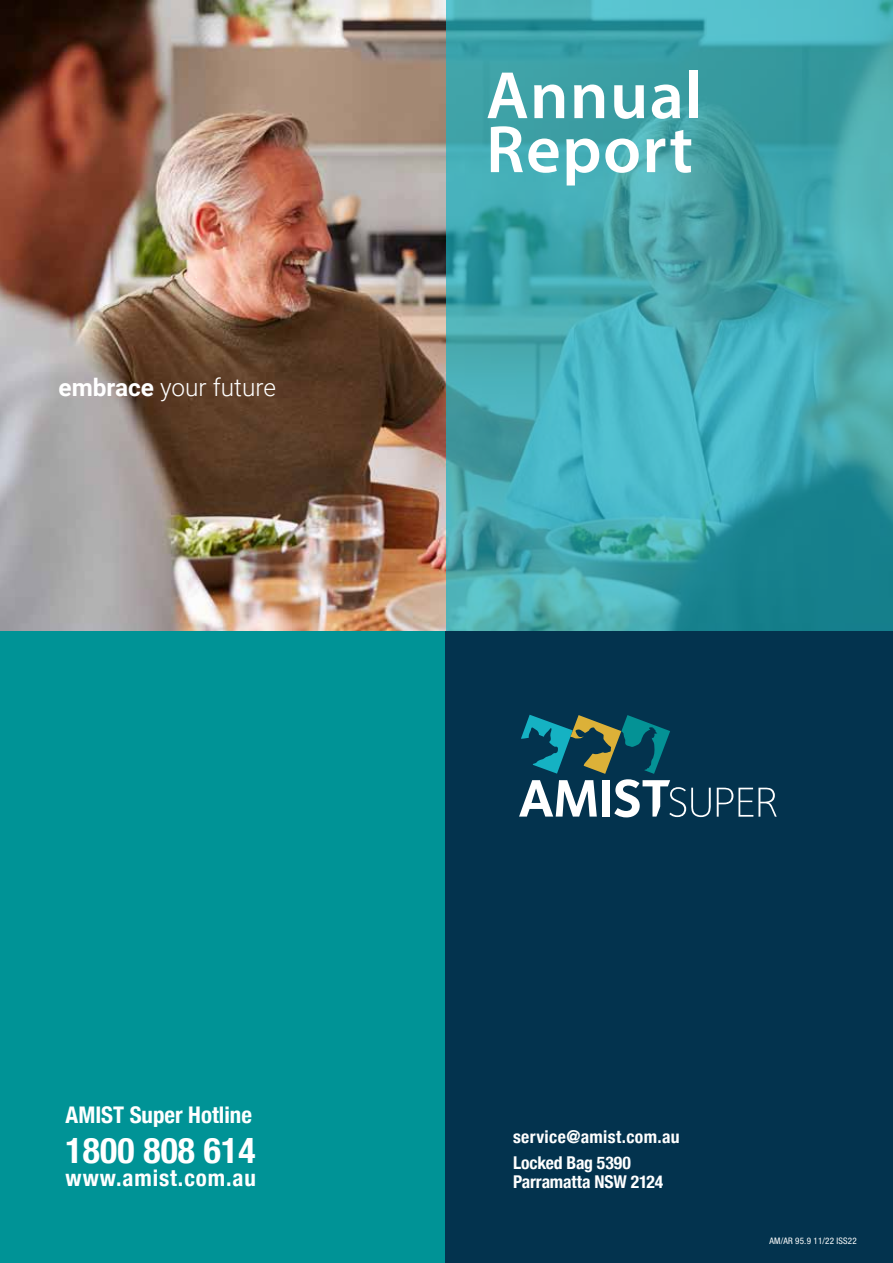
<style>
.page{position:relative;width:893px;height:1263px;background:#fff}
.page>*{position:absolute;margin:0;border:0;box-sizing:border-box;transform-origin:0 0}
.t1{font:600 67.5px/54px "Myriad Pro";letter-spacing:.02em;color:#fff}
.t2{font:700 condensed 35.55px "Helvetica Neue";letter-spacing:.005em;color:#fff}
.t3{font:300 24.45px "Roboto";color:#fff}
.t4{font:700 condensed 22.95px "Helvetica Neue";color:#fff}
.t5{font:700 condensed 22.95px "Helvetica Neue";letter-spacing:.04em;color:#fff}
.t6{font:700 condensed 17.7px/26.7px "Helvetica Neue";letter-spacing:.015em;color:#fff}
.t7{font:700 condensed 17.7px "Helvetica Neue";letter-spacing:-.005em;color:#fff}
.t8{font:condensed 9px "Helvetica Neue LT Std";letter-spacing:.02em;color:#fff}
.s1{font-weight:700}
</style>
<div class="page">
<img style="left:0;top:0;width:446px;height:631px">
<svg style="left:446px;top:0;width:447px;height:631px;background:#40a5ad"></svg>
<div style="left:0;top:631px;width:446px;height:632px;background:#009396"></div>
<div style="left:445px;top:631px;width:448px;height:632px;background:#03334e"></div>
<svg style="left:717px;top:788px;width:60px;height:29px"></svg>
<svg style="left:519px;top:715px;width:192px;height:102px"></svg>
<h3 class="t3" style="left:59px;top:370px;width:219px"><span class="s1">embrace</span> your future</h3>
<h1 class="t1" style="left:486px;top:67px;width:218px">Annual<br>Report</h1>
<p class="t4" style="left:66px;top:1096px;width:188px">AMIST Super Hotline</p>
<h2 class="t2" style="left:66px;top:1120px;width:191px">1800 808 614</h2>
<p class="t5" style="left:66px;top:1159px;width:192px">www.amist.com.au</p>
<p class="t6" style="left:513px;top:1122px;width:168px">service@amist.com.au<br>Locked Bag 5390</p>
<p class="t7" style="left:513px;top:1167px;width:152px">Parramatta NSW 2124</p>
<p class="t8" style="left:770px;top:1236px;width:89px">AM/AR 95.9 11/22 ISS22</p>
</div>
